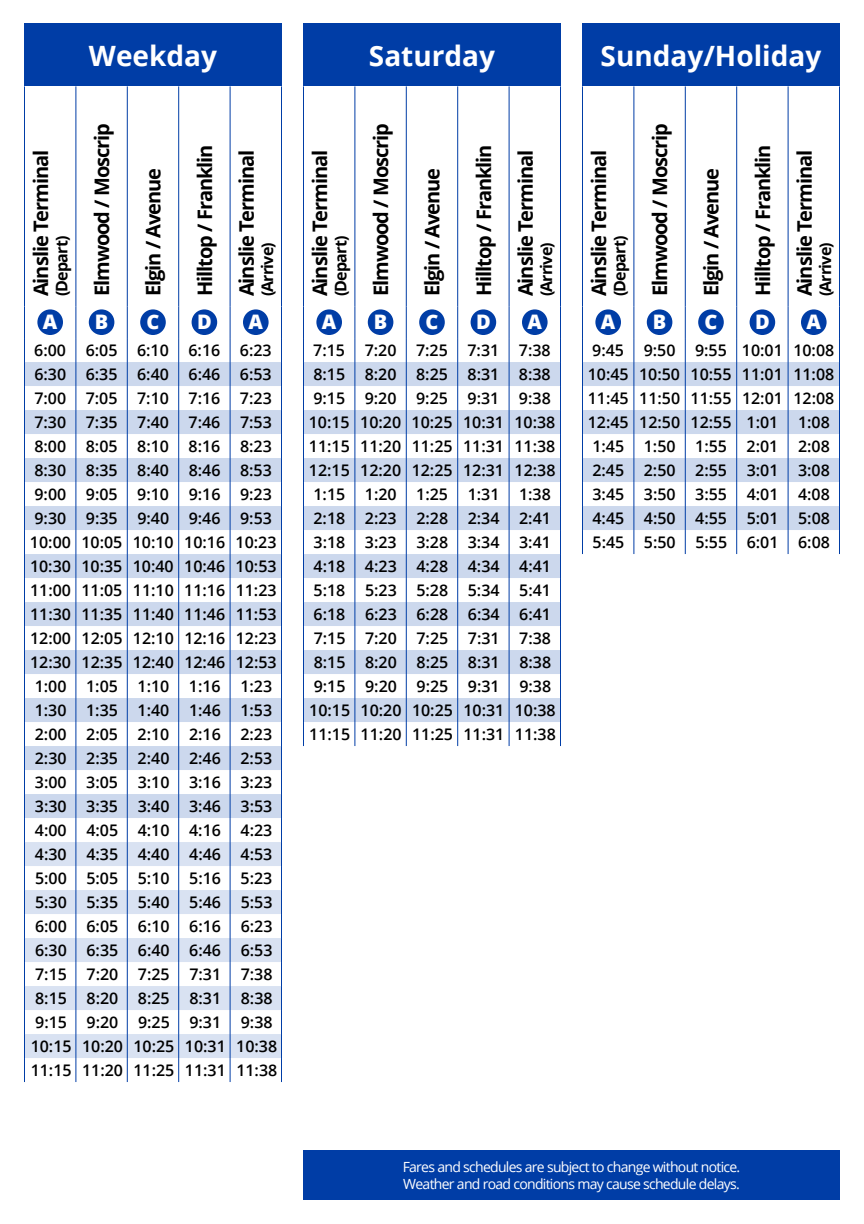
<style>
.page{position:relative;width:864px;height:1224px;background:#fff}
.page>*{position:absolute;margin:0;border:0;box-sizing:border-box;transform-origin:0 0}
.t1{font:700 28px "Open Sans";color:#fff}
.t2{font:700 20px/41.8px "Open Sans";letter-spacing:-.05em;color:#000}
.t3{font:800 20px "Open Sans";color:#fff}
.t4{font:600 16px/24px "Open Sans";color:#000;text-align:center}
.t5{font:700 16px "Open Sans";letter-spacing:-.05em;color:#000}
.t6{font:14px/16.8px "Open Sans";letter-spacing:-.05em;color:#fff}
</style>
<div class="page">
<div style="left:24px;top:24px;width:258px;height:62px;background:#003da6"></div>
<div style="left:303px;top:24px;width:258px;height:62px;background:#003da6"></div>
<div style="left:582px;top:24px;width:258px;height:62px;background:#003da6"></div>
<hr style="left:24px;top:306px;width:1px;height:32px;background:#003da6">
<hr style="left:75px;top:306px;width:1px;height:32px;background:#003da6">
<hr style="left:127px;top:306px;width:1px;height:32px;background:#003da6">
<hr style="left:178px;top:306px;width:1px;height:32px;background:#003da6">
<hr style="left:230px;top:306px;width:1px;height:32px;background:#003da6">
<hr style="left:281px;top:306px;width:1px;height:32px;background:#003da6">
<hr style="left:24px;top:86px;width:1px;height:220px;background:#003da6">
<hr style="left:75px;top:86px;width:1px;height:220px;background:#003da6">
<hr style="left:127px;top:86px;width:1px;height:220px;background:#003da6">
<hr style="left:178px;top:86px;width:1px;height:220px;background:#003da6">
<hr style="left:230px;top:86px;width:1px;height:220px;background:#003da6">
<hr style="left:281px;top:86px;width:1px;height:220px;background:#003da6">
<svg style="left:24px;top:338px;width:258px;height:744px"></svg>
<div style="left:37px;top:309px;width:26px;height:26px;background:#003da6;border-radius:50%"></div>
<div style="left:89px;top:309px;width:25px;height:26px;background:#003da6;border-radius:50%"></div>
<div style="left:140px;top:309px;width:26px;height:26px;background:#003da6;border-radius:50%"></div>
<div style="left:192px;top:309px;width:25px;height:26px;background:#003da6;border-radius:50%"></div>
<div style="left:243px;top:309px;width:26px;height:26px;background:#003da6;border-radius:50%"></div>
<hr style="left:303px;top:306px;width:1px;height:32px;background:#003da6">
<hr style="left:354px;top:306px;width:1px;height:32px;background:#003da6">
<hr style="left:406px;top:306px;width:1px;height:32px;background:#003da6">
<hr style="left:457px;top:306px;width:1px;height:32px;background:#003da6">
<hr style="left:509px;top:306px;width:1px;height:32px;background:#003da6">
<hr style="left:560px;top:306px;width:1px;height:32px;background:#003da6">
<hr style="left:303px;top:86px;width:1px;height:220px;background:#003da6">
<hr style="left:354px;top:86px;width:1px;height:220px;background:#003da6">
<hr style="left:406px;top:86px;width:1px;height:220px;background:#003da6">
<hr style="left:457px;top:86px;width:1px;height:220px;background:#003da6">
<hr style="left:509px;top:86px;width:1px;height:220px;background:#003da6">
<hr style="left:560px;top:86px;width:1px;height:220px;background:#003da6">
<svg style="left:303px;top:338px;width:258px;height:408px"></svg>
<div style="left:316px;top:309px;width:26px;height:26px;background:#003da6;border-radius:50%"></div>
<div style="left:368px;top:309px;width:25px;height:26px;background:#003da6;border-radius:50%"></div>
<div style="left:419px;top:309px;width:26px;height:26px;background:#003da6;border-radius:50%"></div>
<div style="left:471px;top:309px;width:25px;height:26px;background:#003da6;border-radius:50%"></div>
<div style="left:522px;top:309px;width:26px;height:26px;background:#003da6;border-radius:50%"></div>
<hr style="left:582px;top:306px;width:1px;height:32px;background:#003da6">
<hr style="left:633px;top:306px;width:1px;height:32px;background:#003da6">
<hr style="left:685px;top:306px;width:1px;height:32px;background:#003da6">
<hr style="left:736px;top:306px;width:1px;height:32px;background:#003da6">
<hr style="left:788px;top:306px;width:1px;height:32px;background:#003da6">
<hr style="left:839px;top:306px;width:1px;height:32px;background:#003da6">
<hr style="left:582px;top:86px;width:1px;height:220px;background:#003da6">
<hr style="left:633px;top:86px;width:1px;height:220px;background:#003da6">
<hr style="left:685px;top:86px;width:1px;height:220px;background:#003da6">
<hr style="left:736px;top:86px;width:1px;height:220px;background:#003da6">
<hr style="left:788px;top:86px;width:1px;height:220px;background:#003da6">
<hr style="left:839px;top:86px;width:1px;height:220px;background:#003da6">
<svg style="left:582px;top:338px;width:258px;height:216px"></svg>
<div style="left:595px;top:309px;width:26px;height:26px;background:#003da6;border-radius:50%"></div>
<div style="left:647px;top:309px;width:25px;height:26px;background:#003da6;border-radius:50%"></div>
<div style="left:698px;top:309px;width:26px;height:26px;background:#003da6;border-radius:50%"></div>
<div style="left:750px;top:309px;width:25px;height:26px;background:#003da6;border-radius:50%"></div>
<div style="left:801px;top:309px;width:26px;height:26px;background:#003da6;border-radius:50%"></div>
<div style="left:303px;top:1151px;width:537px;height:49px;background:#003da6"></div>
<h1 class="t1" style="left:89px;top:36px;width:130px">Weekday</h1>
<h1 class="t1" style="left:369px;top:36px;width:128px">Saturday</h1>
<h1 class="t1" style="left:601px;top:36px;width:222px">Sunday/Holiday</h1>
<p class="t2" style="left:20px;top:296px;width:148px;rotate:-90deg">Ainslie Terminal</p>
<p class="t5" style="left:50px;top:296px;width:62px;rotate:-90deg">(Depart)</p>
<p class="t2" style="left:81px;top:296px;width:175px;rotate:-90deg">Elmwood / Moscrip</p>
<p class="t2" style="left:132px;top:296px;width:130px;rotate:-90deg">Elgin / Avenue</p>
<p class="t2" style="left:183px;top:296px;width:153px;rotate:-90deg">Hilltop / Franklin<br>Ainslie Terminal</p>
<p class="t5" style="left:256px;top:296px;width:56px;rotate:-90deg">(Arrive)</p>
<p class="t2" style="left:299px;top:296px;width:148px;rotate:-90deg">Ainslie Terminal</p>
<p class="t5" style="left:329px;top:296px;width:62px;rotate:-90deg">(Depart)</p>
<p class="t2" style="left:360px;top:296px;width:175px;rotate:-90deg">Elmwood / Moscrip</p>
<p class="t2" style="left:411px;top:296px;width:130px;rotate:-90deg">Elgin / Avenue</p>
<p class="t2" style="left:462px;top:296px;width:153px;rotate:-90deg">Hilltop / Franklin<br>Ainslie Terminal</p>
<p class="t5" style="left:535px;top:296px;width:56px;rotate:-90deg">(Arrive)</p>
<p class="t2" style="left:578px;top:296px;width:148px;rotate:-90deg">Ainslie Terminal</p>
<p class="t5" style="left:608px;top:296px;width:62px;rotate:-90deg">(Depart)</p>
<p class="t2" style="left:639px;top:296px;width:175px;rotate:-90deg">Elmwood / Moscrip</p>
<p class="t2" style="left:690px;top:296px;width:130px;rotate:-90deg">Elgin / Avenue</p>
<p class="t2" style="left:741px;top:296px;width:153px;rotate:-90deg">Hilltop / Franklin<br>Ainslie Terminal</p>
<p class="t5" style="left:814px;top:296px;width:56px;rotate:-90deg">(Arrive)</p>
<p class="t3" style="left:43px;top:307px;width:16px">A</p>
<p class="t3" style="left:95px;top:307px;width:15px">B</p>
<p class="t3" style="left:147px;top:307px;width:14px">C</p>
<p class="t3" style="left:197px;top:307px;width:16px">D</p>
<p class="t3" style="left:249px;top:307px;width:16px">A</p>
<p class="t4" style="left:30px;top:338px;width:249px">6:00 6:05 6:10 6:16 6:23<br>6:30 6:35 6:40 6:46 6:53<br>7:00 7:05 7:10 7:16 7:23<br>7:30 7:35 7:40 7:46 7:53<br>8:00 8:05 8:10 8:16 8:23<br>8:30 8:35 8:40 8:46 8:53<br>9:00 9:05 9:10 9:16 9:23<br>9:30 9:35 9:40 9:46 9:53<br>10:00 10:05 10:10 10:16 10:23<br>10:30 10:35 10:40 10:46 10:53<br>11:00 11:05 11:10 11:16 11:23<br>11:30 11:35 11:40 11:46 11:53<br>12:00 12:05 12:10 12:16 12:23<br>12:30 12:35 12:40 12:46 12:53<br>1:00 1:05 1:10 1:16 1:23<br>1:30 1:35 1:40 1:46 1:53<br>2:00 2:05 2:10 2:16 2:23<br>2:30 2:35 2:40 2:46 2:53<br>3:00 3:05 3:10 3:16 3:23<br>3:30 3:35 3:40 3:46 3:53<br>4:00 4:05 4:10 4:16 4:23<br>4:30 4:35 4:40 4:46 4:53<br>5:00 5:05 5:10 5:16 5:23<br>5:30 5:35 5:40 5:46 5:53<br>6:00 6:05 6:10 6:16 6:23<br>6:30 6:35 6:40 6:46 6:53<br>7:15 7:20 7:25 7:31 7:38<br>8:15 8:20 8:25 8:31 8:38<br>9:15 9:20 9:25 9:31 9:38<br>10:15 10:20 10:25 10:31 10:38<br>11:15 11:20 11:25 11:31 11:38</p>
<p class="t3" style="left:322px;top:307px;width:16px">A</p>
<p class="t3" style="left:374px;top:307px;width:15px">B</p>
<p class="t3" style="left:426px;top:307px;width:14px">C</p>
<p class="t3" style="left:476px;top:307px;width:16px">D</p>
<p class="t3" style="left:528px;top:307px;width:16px">A</p>
<p class="t4" style="left:309px;top:338px;width:248px">7:15 7:20 7:25 7:31 7:38<br>8:15 8:20 8:25 8:31 8:38<br>9:15 9:20 9:25 9:31 9:38<br>10:15 10:20 10:25 10:31 10:38<br>11:15 11:20 11:25 11:31 11:38<br>12:15 12:20 12:25 12:31 12:38<br>1:15 1:20 1:25 1:31 1:38<br>2:18 2:23 2:28 2:34 2:41<br>3:18 3:23 3:28 3:34 3:41<br>4:18 4:23 4:28 4:34 4:41<br>5:18 5:23 5:28 5:34 5:41<br>6:18 6:23 6:28 6:34 6:41<br>7:15 7:20 7:25 7:31 7:38<br>8:15 8:20 8:25 8:31 8:38<br>9:15 9:20 9:25 9:31 9:38<br>10:15 10:20 10:25 10:31 10:38<br>11:15 11:20 11:25 11:31 11:38</p>
<p class="t3" style="left:601px;top:307px;width:16px">A</p>
<p class="t3" style="left:653px;top:307px;width:15px">B</p>
<p class="t3" style="left:705px;top:307px;width:14px">C</p>
<p class="t3" style="left:755px;top:307px;width:16px">D</p>
<p class="t3" style="left:807px;top:307px;width:16px">A</p>
<p class="t4" style="left:588px;top:338px;width:248px;text-align:left">9:45 9:50 9:55 10:01 10:08<br>10:45 10:50 10:55 11:01 11:08<br>11:45 11:50 11:55 12:01 12:08<br>12:45 12:50 12:55 1:01 1:08<br>1:45 1:50 1:55 2:01 2:08<br>2:45 2:50 2:55 3:01 3:08<br>3:45 3:50 3:55 4:01 4:08<br>4:45 4:50 4:55 5:01 5:08<br>5:45 5:50 5:55 6:01 6:08</p>
<p class="t6" style="left:403px;top:1158px;width:339px">Fares and schedules are subject to change without notice.<br>Weather and road conditions may cause schedule delays.</p>
</div>
